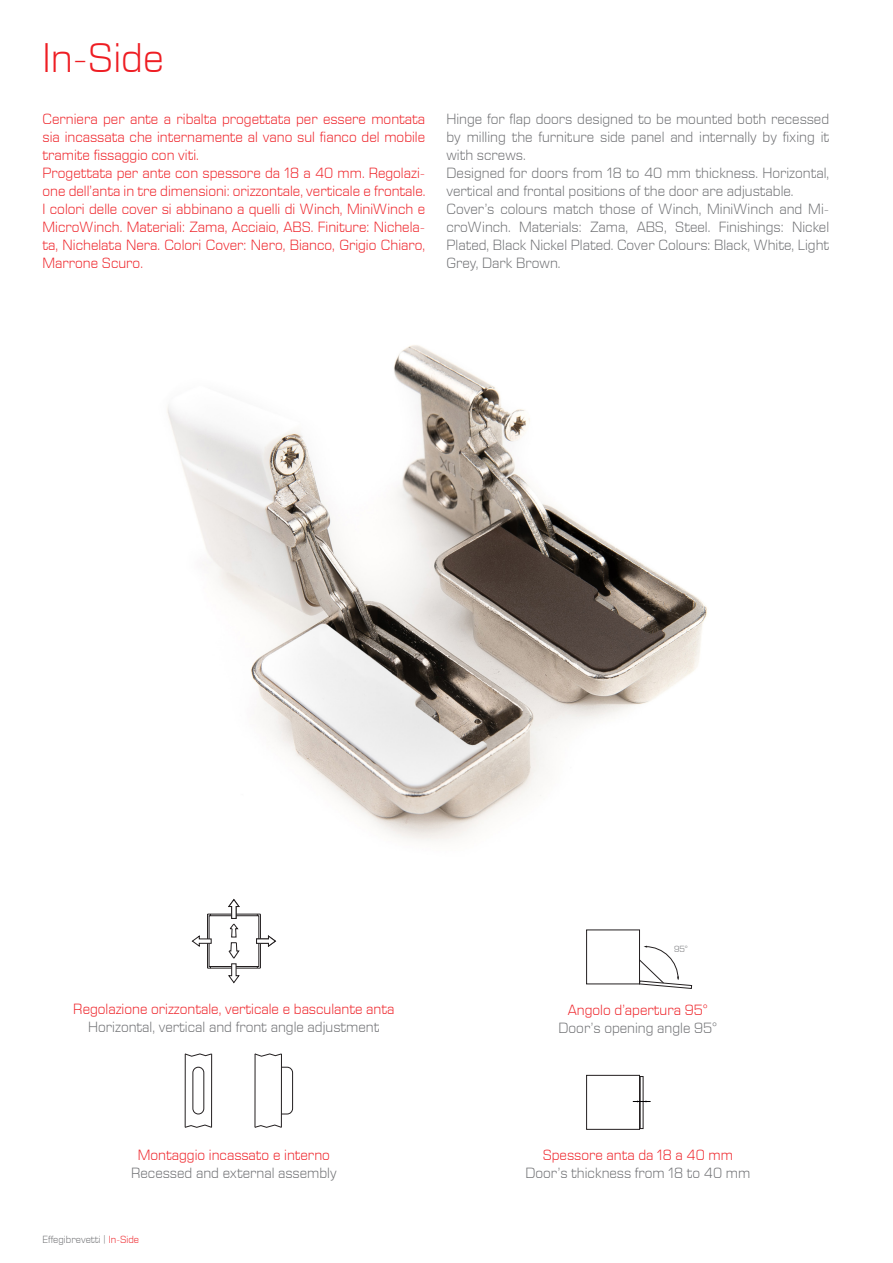
<style>
.page{position:relative;width:893px;height:1263px;background:#fff}
.page>*{position:absolute;margin:0;border:0;box-sizing:border-box;transform-origin:0 0}
.Titolo_BIG_ITA{font:300 42px "Eurostile Next LT Pro";color:#ee1d23}
.Testo_ITA{font:300 15px/18px "Eurostile Next LT Pro";color:#ee1d23;text-align:justify}
.Testo_ENG{font:300 15px/18px "Eurostile Next LT Pro";color:#6c6d70;text-align:justify}
.t1{font:300 10.5px "Eurostile Next LT Pro";color:#6c6d70}
.t2{font:300 9px "Eurostile Next LT Pro";color:#6c6d70}
.s1{color:#ee1d23}
</style>
<div class="page">
<img style="left:167px;top:345px;width:540px;height:496px">
<svg style="left:586px;top:929px;width:106px;height:60px"></svg>
<div style="left:193px;top:1067px;width:11px;height:47px;border:1px solid #231f20;border-radius:5px"></div>
<hr style="left:185px;top:1054px;width:1px;height:73px;background:#231f20">
<hr style="left:211px;top:1054px;width:1px;height:73px;background:#231f20">
<svg style="left:185px;top:1053px;width:27px;height:3px"></svg>
<svg style="left:185px;top:1125px;width:27px;height:3px"></svg>
<hr style="left:255px;top:1054px;width:1px;height:73px;background:#231f20">
<hr style="left:281px;top:1054px;width:1px;height:73px;background:#231f20">
<svg style="left:254px;top:1053px;width:28px;height:3px"></svg>
<svg style="left:254px;top:1125px;width:28px;height:3px"></svg>
<svg style="left:281px;top:1067px;width:12px;height:47px"></svg>
<div style="left:586px;top:1075px;width:54px;height:54px;border:1px solid #231f20"></div>
<svg style="left:633px;top:1100px;width:17px;height:2px"></svg>
<hr style="left:208px;top:968px;width:52px;height:1px;background:#231f20">
<hr style="left:210px;top:914px;width:1px;height:54px;background:#231f20">
<hr style="left:207px;top:914px;width:1px;height:54px;background:#231f20">
<hr style="left:208px;top:914px;width:52px;height:1px;background:#231f20">
<hr style="left:260px;top:914px;width:1px;height:54px;background:#231f20">
<hr style="left:257px;top:914px;width:1px;height:54px;background:#231f20">
<div style="left:209px;top:915px;width:50px;height:52px;border:1px solid #231f20"></div>
<svg style="left:192px;top:935px;width:20px;height:12px"></svg>
<svg style="left:256px;top:935px;width:20px;height:12px"></svg>
<svg style="left:228px;top:899px;width:12px;height:84px"></svg>
<p class="Titolo_BIG_ITA" style="left:43px;top:35px;width:123px">In-Side</p>
<p class="Testo_ITA" style="left:43px;top:110px;width:384px">Cerniera per ante a ribalta progettata per essere montata sia incassata che internamente al vano sul fianco del mobile tramite fissaggio con viti.</p>
<p class="Testo_ITA" style="left:43px;top:164px;width:384px">Progettata per ante con spessore da 18 a 40 mm. Regolazi&shy;one dell’anta in tre dimensioni: orizzontale, verticale e frontale.</p>
<p class="Testo_ITA" style="left:43px;top:200px;width:384px">I colori delle cover si abbinano a quelli di Winch, MiniWinch e MicroWinch. Materiali: Zama, Acciaio, ABS. Finiture: Nichela&shy;ta, Nichelata Nera. Colori Cover: Nero, Bianco, Grigio Chiaro, Marrone Scuro.</p>
<p class="Testo_ENG" style="left:446px;top:110px;width:384px">Hinge for flap doors designed to be mounted both recessed by milling the furniture side panel and internally by fixing it with screws.</p>
<p class="Testo_ENG" style="left:446px;top:164px;width:384px">Designed for doors from 18 to 40 mm thickness. Horizontal, vertical and frontal positions of the door are adjustable.</p>
<p class="Testo_ENG" style="left:446px;top:200px;width:384px">Cover’s colours match those of Winch, MiniWinch and Mi&shy;croWinch. Materials: Zama, ABS, Steel. Finishings: Nickel Plated, Black Nickel Plated. Cover Colours: Black, White, Light Grey, Dark Brown.</p>
<p class="Testo_ITA" style="left:73px;top:1000px;width:323px">Regolazione orizzontale, verticale e basculante anta</p>
<p class="Testo_ENG" style="left:88px;top:1018px;width:293px">Horizontal, vertical and front angle adjustment</p>
<p class="Testo_ITA" style="left:138px;top:1146px;width:194px">Montaggio incassato e interno</p>
<p class="Testo_ENG" style="left:131px;top:1164px;width:207px">Recessed and external assembly</p>
<p class="t1" style="left:43px;top:1233px;width:98px">Effegibrevetti | <span class="s1">In-Side</span></p>
<p class="t2" style="left:674px;top:944px;width:15px">95°</p>
<p class="Testo_ITA" style="left:568px;top:1001px;width:141px">Angolo d’apertura 95°</p>
<p class="Testo_ENG" style="left:558px;top:1019px;width:160px">Door’s opening angle 95°</p>
<p class="Testo_ITA" style="left:543px;top:1146px;width:192px">Spessore anta da 18 a 40 mm</p>
<p class="Testo_ENG" style="left:525px;top:1164px;width:226px">Door’s thickness from 18 to 40 mm</p>
</div>
